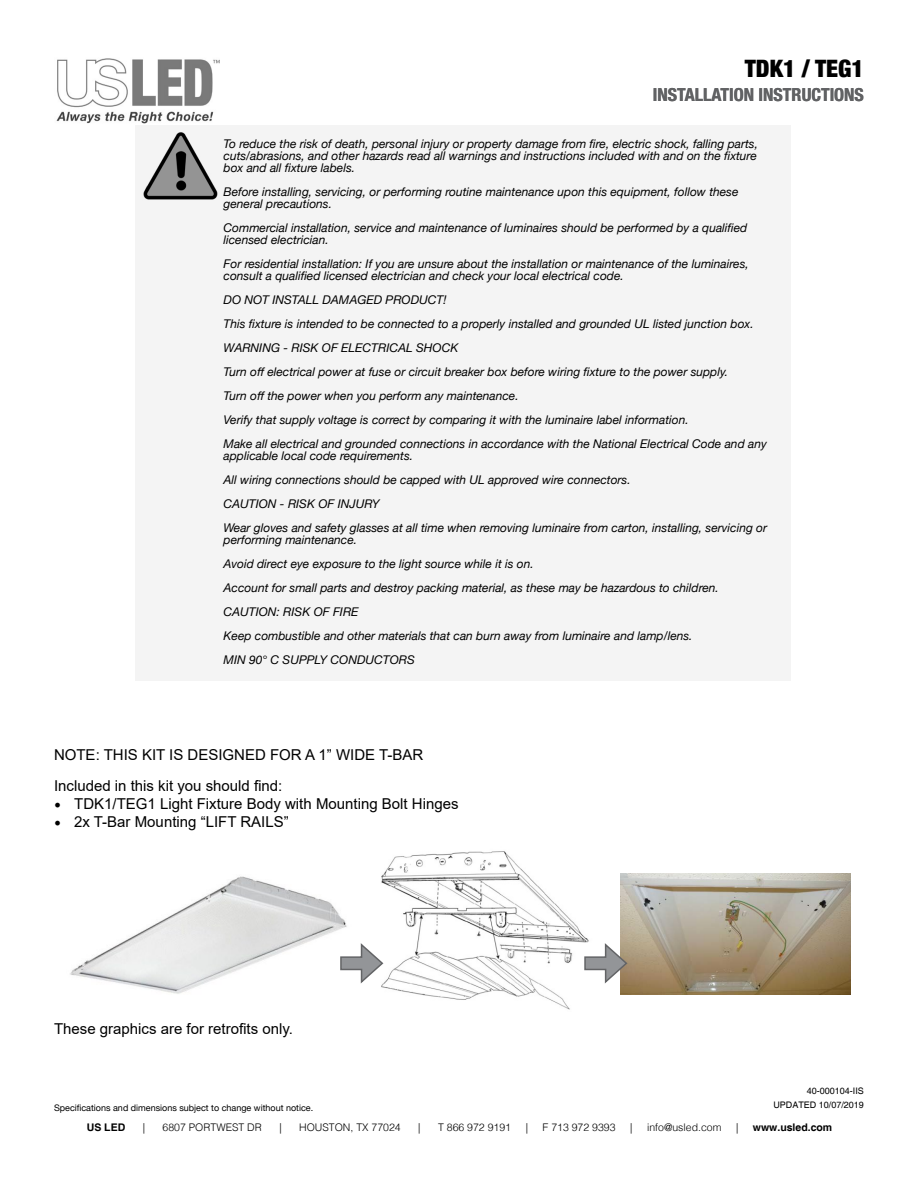
<style>
.page{position:relative;width:918px;height:1188px;background:#fff}
.page>*{position:absolute;margin:0;border:0;box-sizing:border-box;transform-origin:0 0}
.t1{font:900 condensed 24px "Helvetica Neue";color:#000}
.t2{font:700 condensed 18px "Helvetica Neue LT Std";color:#616264}
.t3{font:15px "Arial";color:#000}
.t4{font:italic 12px/24px "Helvetica Neue";color:#000}
.t5{font:300 10.5px "Helvetica";color:#000}
.t6{font:700 10.5px "Helvetica";color:#000}
.t7{font:9px "Helvetica Neue";color:#000}
.t8{font:9px "Helvetica";color:#000}
.s1{font-family:"Minion Pro";font-size:18px}
</style>
<div class="page">
<img style="left:56px;top:58px;width:164px;height:66px">
<div style="left:135px;top:125px;width:656px;height:555px;background:#f4f4f4"></div>
<img style="left:135px;top:123px;width:85px;height:77px">
<img style="left:70px;top:876px;width:277px;height:118px">
<img style="left:381px;top:851px;width:208px;height:159px">
<img style="left:621px;top:873px;width:230px;height:121px">
<svg style="left:339px;top:941px;width:46px;height:43px"></svg>
<svg style="left:584px;top:941px;width:45px;height:43px"></svg>
<h1 class="t1" style="left:745px;top:49px;width:121px">TDK1 / TEG1</h1>
<h2 class="t2" style="left:653px;top:84px;width:213px">INSTALLATION INSTRUCTIONS</h2>
<p class="t4" style="left:224px;top:138px;width:536px;line-height:12px;text-align:justify">To reduce the risk of death, personal injury or property damage from fire, electric shock, falling parts, cuts/abrasions, and other hazards read all warnings and instructions included with and on the fixture box and all fixture labels.</p>
<p class="t4" style="left:224px;top:186px;width:516px;line-height:12px">Before installing, servicing, or performing routine maintenance upon this equipment, follow these general precautions.</p>
<p class="t4" style="left:224px;top:222px;width:525px;line-height:12px">Commercial installation, service and maintenance of luminaires should be performed by a qualified licensed electrician.</p>
<p class="t4" style="left:224px;top:258px;width:527px;line-height:12px">For residential installation: If you are unsure about the installation or maintenance of the luminaires, consult a qualified licensed electrician and check your local electrical code.</p>
<p class="t4" style="left:224px;top:288px;width:545px">DO NOT INSTALL DAMAGED PRODUCT!<br>This fixture is intended to be connected to a properly installed and grounded UL listed junction box.<br>WARNING - RISK OF ELECTRICAL SHOCK<br>Turn off electrical power at fuse or circuit breaker box before wiring fixture to the power supply.<br>Turn off the power when you perform any maintenance.<br>Verify that supply voltage is correct by comparing it with the luminaire label information.<br>Make all electrical and grounded connections in accordance with the National Electrical Code and any</p>
<p class="t4" style="left:224px;top:444px;width:545px">applicable local code requirements.<br>All wiring connections should be capped with UL approved wire connectors.<br>CAUTION - RISK OF INJURY<br>Wear gloves and safety glasses at all time when removing luminaire from carton, installing, servicing or</p>
<p class="t4" style="left:224px;top:528px;width:497px">performing maintenance.<br>Avoid direct eye exposure to the light source while it is on.<br>Account for small parts and destroy packing material, as these may be hazardous to children.<br>CAUTION: RISK OF FIRE<br>Keep combustible and other materials that can burn away from luminaire and lamp/lens.<br>MIN 90° C SUPPLY CONDUCTORS</p>
<p class="t3" style="left:54px;top:744px;width:371px">NOTE: THIS KIT IS DESIGNED FOR A 1” WIDE T-BAR</p>
<p class="t3" style="left:54px;top:775px;width:230px">Included in this kit you should find:</p>
<p class="t3" style="left:54px;top:793px;width:406px"><span class="s1">•</span> TDK1/TEG1 Light Fixture Body with Mounting Bolt Hinges</p>
<p class="t3" style="left:54px;top:811px;width:236px"><span class="s1">•</span> 2x T-Bar Mounting “LIFT RAILS”</p>
<p class="t3" style="left:54px;top:1018px;width:240px">These graphics are for retrofits only.</p>
<p class="t8" style="left:807px;top:1085px;width:59px">40-000104-IIS</p>
<p class="t8" style="left:773px;top:1099px;width:92px">UPDATED 10/07/2019</p>
<p class="t7" style="left:54px;top:1101px;width:261px">Specifications and dimensions subject to change without notice.</p>
<p class="t6" style="left:87px;top:1121px;width:40px">US LED</p>
<p class="t5" style="left:143px;top:1118px;width:4px">|</p>
<p class="t5" style="left:163px;top:1118px;width:101px">6807 PORTWEST DR</p>
<p class="t5" style="left:279px;top:1118px;width:4px">|</p>
<p class="t5" style="left:299px;top:1118px;width:103px">HOUSTON, TX 77024</p>
<p class="t5" style="left:418px;top:1118px;width:4px">|</p>
<p class="t5" style="left:438px;top:1118px;width:74px">T 866 972 9191</p>
<p class="t5" style="left:526px;top:1118px;width:4px">|</p>
<p class="t5" style="left:543px;top:1118px;width:74px">F 713 972 9393</p>
<p class="t5" style="left:630px;top:1118px;width:4px">|</p>
<p class="t5" style="left:647px;top:1118px;width:76px">info@usled.com</p>
<p class="t5" style="left:736px;top:1118px;width:4px">|</p>
<p class="t6" style="left:753px;top:1121px;width:81px">www.usled.com</p>
</div>
